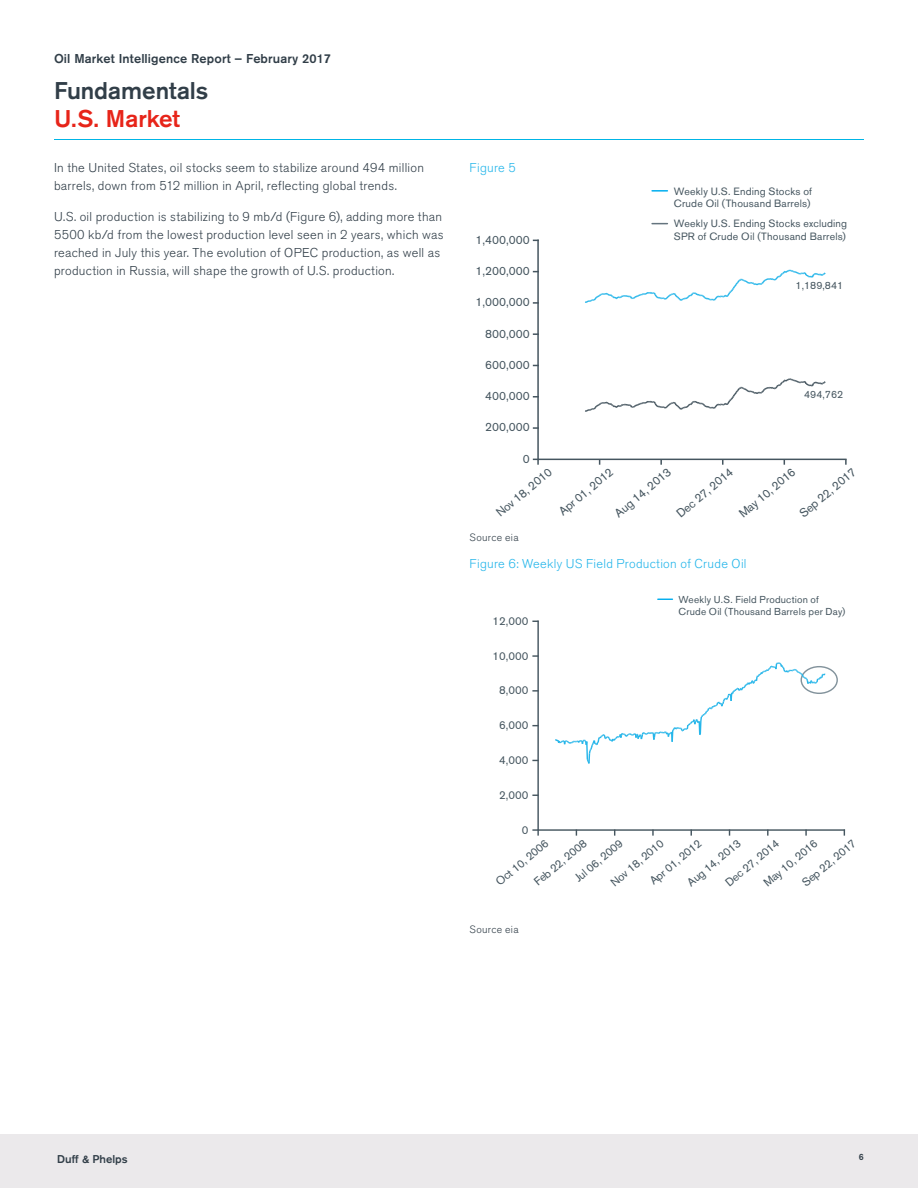
<style>
.page{position:relative;width:918px;height:1188px;background:#fff}
.page>*{position:absolute;margin:0;border:0;box-sizing:border-box;transform-origin:0 0}
.t1{font:500 24px "Akzidenz Grotesk BQ";letter-spacing:-.005em;color:#313e48}
.t2{font:500 24px "Akzidenz Grotesk BQ";letter-spacing:-.005em;color:#e72419}
.Body_Text{font:300 12.75px/18px "Akzidenz Grotesk BQ";letter-spacing:.02em;color:#313e48}
.Article_Subhead{font:300 12.75px "Akzidenz Grotesk BQ";letter-spacing:.02em;color:#26b6ea}
.t3{font:500 12.75px "Akzidenz Grotesk BQ";letter-spacing:.01em;color:#313e48}
.t4{font:12px "Akzidenz Grotesk BQ";color:#45555f}
.t5{font:11.4px/24.6px "Akzidenz Grotesk BQ";color:#45555f}
.t6{font:500 11.25px "Akzidenz Grotesk BQ";color:#313e48}
.t7{font:10.5px/12.6px "Akzidenz Grotesk BQ";letter-spacing:.02em;color:#45555f}
.Footnote{font:300 10.5px "Akzidenz Grotesk BQ";letter-spacing:.025em;color:#313e48}
.t8{font:10.05px/12px "Akzidenz Grotesk BQ";letter-spacing:.02em;color:#45555f}
.t9{font:500 9px "Akzidenz Grotesk BQ";color:#313e48}
</style>
<div class="page">
<div style="left:0;top:1134px;width:918px;height:54px;background:#ebe9eb"></div>
<hr style="left:54px;top:139px;width:810px;height:1px;background:#00b5e6">
<svg style="left:652px;top:223px;width:15px;height:1px"></svg>
<svg style="left:652px;top:190px;width:15px;height:2px"></svg>
<hr style="left:538px;top:459px;width:309px;height:1px;background:#45555f">
<hr style="left:537px;top:240px;width:2px;height:220px;background:#45555f">
<svg style="left:533px;top:459px;width:6px;height:6px"></svg>
<svg style="left:533px;top:427px;width:6px;height:2px"></svg>
<svg style="left:585px;top:378px;width:241px;height:34px"></svg>
<svg style="left:585px;top:269px;width:241px;height:34px"></svg>
<hr style="left:538px;top:829px;width:307px;height:2px;background:#45555f">
<hr style="left:537px;top:621px;width:2px;height:209px;background:#45555f">
<svg style="left:532px;top:690px;width:7px;height:2px"></svg>
<svg style="left:532px;top:655px;width:7px;height:2px"></svg>
<div style="left:801px;top:666px;width:37px;height:28px;border:1px solid #83939c;border-radius:50%"></div>
<svg style="left:555px;top:662px;width:272px;height:102px"></svg>
<svg style="left:658px;top:599px;width:14px;height:1px"></svg>
<svg style="left:532px;top:829px;width:7px;height:7px"></svg>
<p class="t3" style="left:54px;top:51px;width:279px">Oil Market Intelligence Report – February 2017</p>
<p class="t1" style="left:54px;top:76px;width:156px">Fundamentals</p>
<p class="t2" style="left:54px;top:104px;width:128px">U.S. Market</p>
<p class="Body_Text" style="left:54px;top:158px;width:371px">In the United States, oil stocks seem to stabilize around 494 million barrels, down from 512 million in April, reflecting global trends.</p>
<p class="Body_Text" style="left:54px;top:208px;width:391px">U.S. oil production is stabilizing to 9 mb/d (Figure 6), adding more than 5500 kb/d from the lowest production level seen in 2 years, which was reached in July this year. The evolution of OPEC production, as well as production in Russia, will shape the growth of U.S. production.</p>
<p class="Article_Subhead" style="left:470px;top:160px;width:48px">Figure 5</p>
<p class="t4" style="left:475px;top:232px;width:56px">1,400,000</p>
<p class="t4" style="left:475px;top:264px;width:56px">1,200,000</p>
<p class="t4" style="left:475px;top:295px;width:56px">1,000,000</p>
<p class="t4" style="left:485px;top:326px;width:46px">800,000</p>
<p class="t4" style="left:485px;top:358px;width:46px">600,000</p>
<p class="t4" style="left:485px;top:389px;width:46px">400,000</p>
<p class="t4" style="left:485px;top:420px;width:46px">200,000</p>
<p class="t4" style="left:523px;top:451px;width:8px">0</p>
<p class="t7" style="left:674px;top:185px;width:140px">Weekly U.S. Ending Stocks of<br>Crude Oil (Thousand Barrels)</p>
<p class="t7" style="left:674px;top:217px;width:175px">Weekly U.S. Ending Stocks excluding<br>SPR of Crude Oil (Thousand Barrels)</p>
<p class="t7" style="left:796px;top:279px;width:49px">1,189,841</p>
<p class="t7" style="left:804px;top:388px;width:41px">494,762</p>
<p class="t4" style="left:493px;top:509px;width:70px;rotate:-40deg">Nov 18, 2010</p>
<p class="t4" style="left:556px;top:508px;width:68px;rotate:-40deg">Apr 01, 2012</p>
<p class="t4" style="left:612px;top:509px;width:71px;rotate:-40deg">Aug 14, 2013</p>
<p class="t4" style="left:674px;top:509px;width:71px;rotate:-40deg">Dec 27, 2014</p>
<p class="t4" style="left:736px;top:509px;width:71px;rotate:-40deg">May 10, 2016</p>
<p class="t4" style="left:796px;top:509px;width:71px;rotate:-40deg">Sep 22, 2017</p>
<p class="Footnote" style="left:470px;top:531px;width:50px">Source eia</p>
<p class="Article_Subhead" style="left:470px;top:556px;width:278px">Figure 6: Weekly US Field Production of Crude Oil</p>
<p class="t5" style="left:492px;top:608px;width:37px">12,000</p>
<p class="t5" style="left:492px;top:643px;width:37px">10,000</p>
<p class="t5" style="left:499px;top:678px;width:31px">8,000</p>
<p class="t5" style="left:499px;top:713px;width:31px">6,000</p>
<p class="t5" style="left:499px;top:748px;width:31px">4,000</p>
<p class="t5" style="left:499px;top:782px;width:31px">2,000</p>
<p class="t5" style="left:522px;top:817px;width:8px">0</p>
<p class="t8" style="left:679px;top:593px;width:168px">Weekly U.S. Field Production of<br>Crude Oil (Thousand Barrels per Day)</p>
<p class="t5" style="left:628px;top:854px;width:65px;line-height:24.2px;text-indent:-31px;rotate:-40deg">Nov 18, 2010<br>Apr 01, 2012</p>
<p class="t5" style="left:512px;top:855px;width:66px;text-indent:-30px;rotate:-40deg">Oct 10, 2006<br>Feb 22, 2008</p>
<p class="t5" style="left:681px;top:874px;width:68px;rotate:-40deg">Aug 14, 2013</p>
<p class="t5" style="left:757px;top:874px;width:68px;rotate:-40deg">May 10, 2016</p>
<p class="t5" style="left:719px;top:875px;width:68px;rotate:-40deg">Dec 27, 2014</p>
<p class="t5" style="left:568px;top:870px;width:60px;rotate:-40deg">Jul 06, 2009</p>
<p class="t5" style="left:796px;top:875px;width:68px;rotate:-40deg">Sep 22, 2017</p>
<p class="Footnote" style="left:470px;top:923px;width:50px">Source eia</p>
<p class="t6" style="left:57px;top:1152px;width:72px">Duff &amp; Phelps</p>
<p class="t9" style="left:859px;top:1151px;width:7px">6</p>
</div>
